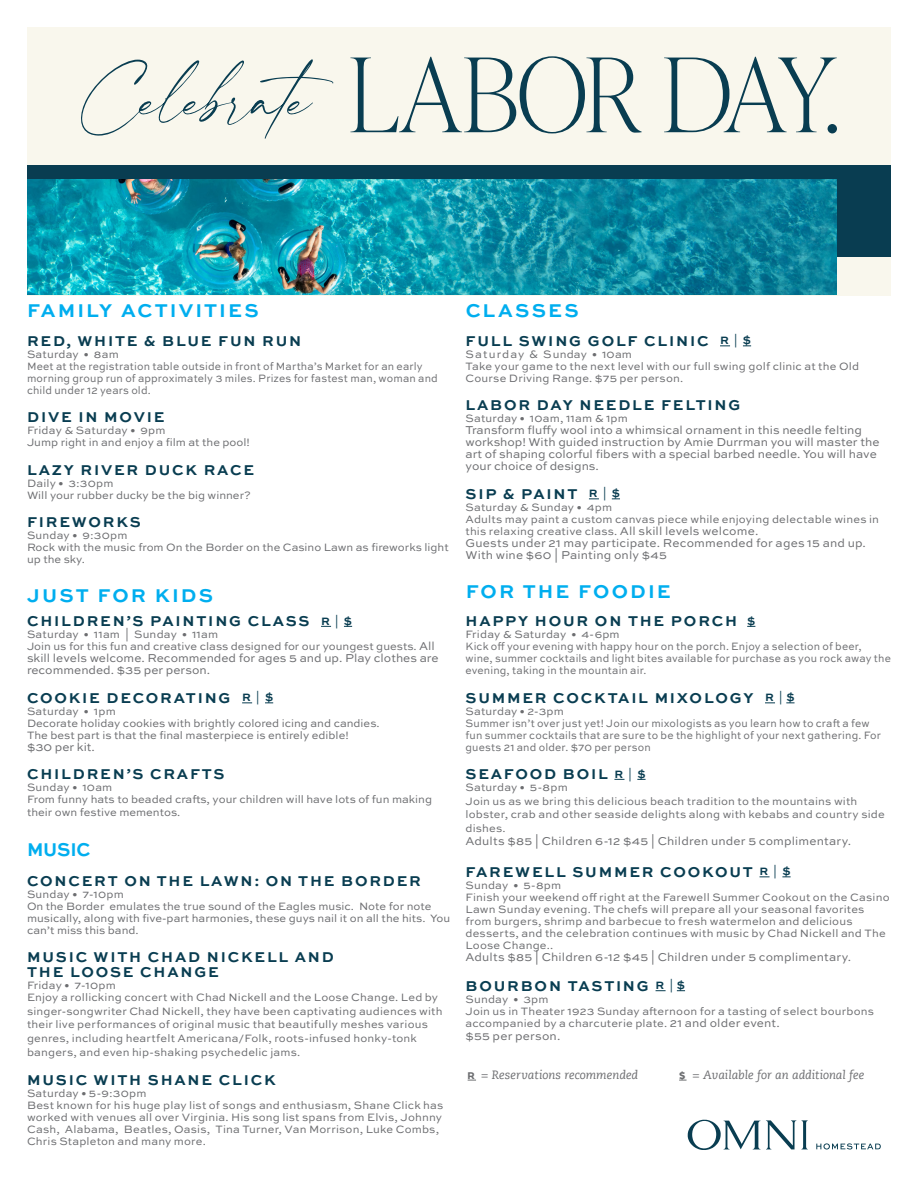
<style>
.page{position:relative;width:918px;height:1188px;background:#fff}
.page>*{position:absolute;margin:0;border:0;box-sizing:border-box;transform-origin:0 0}
.section_title{font:700 19.5px "Sweet Sans Pro";letter-spacing:.105em;color:#00aeef}
.section_title-2{font:700 19.5px "Sweet Sans Pro";letter-spacing:.105em;color:#00aeef;scale:.93 1}
.section_title-3{font:700 15px/15px "Sweet Sans Pro";letter-spacing:.12em;color:#093d51}
.section_title_1{font:700 15px "Sweet Sans Pro";letter-spacing:.12em;color:#093d51}
.section_title-4{font:12px/12px "Sweet Sans Pro";color:#6c6d70}
.t1{font:italic 12px "Caecilia Com 56";color:#6c6d70}
.section_title_1-2{font:12px "Sweet Sans Pro";letter-spacing:.02em;color:#6c6d70}
.section_title-5{font:11.4px "Sweet Sans Pro";letter-spacing:.1em;color:#6c6d70}
.section_title-6{font:11.25px/12px "Sweet Sans Pro";letter-spacing:.015em;color:#6c6d70}
.section_title_1-3{font:11.25px/12px "Sweet Sans Pro";letter-spacing:.015em;color:#6c6d70}
.s1{font-size:11.25px}
.s2{font-weight:400;font-size:11.25px}
.s3{font-size:12px}
.s4{font-family:"Arquitecta";font-weight:900;font-style:normal;font-size:11.25px}
</style>
<div class="page">
<div style="left:27px;top:27px;width:864px;height:269px;background:#f9f7ed"></div>
<div style="left:27px;top:165px;width:864px;height:91px;background:#093d51"></div>
<img style="left:27px;top:179px;width:810px;height:116px">
<svg style="left:81px;top:59px;width:253px;height:80px"></svg>
<svg style="left:350px;top:56px;width:487px;height:77px"></svg>
<svg style="left:816px;top:1143px;width:65px;height:7px"></svg>
<svg style="left:688px;top:1120px;width:72px;height:30px"></svg>
<svg style="left:766px;top:1120px;width:42px;height:29px"></svg>
<p class="section_title" style="left:27px;top:296px;width:233px">FAMILY ACTIVITIES</p>
<p class="section_title-3" style="left:27px;top:332px;width:276px">RED, WHITE &amp; BLUE FUN RUN</p>
<p class="section_title-6" style="left:27px;top:348px;width:412px">Saturday • 8am<br>Meet at the registration table outside in front of Martha’s Market for an early morning group run of approximately 3 miles. Prizes for fastest man, woman and child under 12 years old.</p>
<p class="section_title-3" style="left:27px;top:409px;width:139px">DIVE IN MOVIE</p>
<p class="section_title-6" style="left:27px;top:424px;width:225px">Friday &amp; Saturday • 9pm<br>Jump right in and enjoy a film at the pool!</p>
<p class="section_title-3" style="left:27px;top:461px;width:229px">LAZY RIVER DUCK RACE</p>
<p class="section_title-6" style="left:27px;top:477px;width:225px">Daily • 3:30pm<br>Will your rubber ducky be the big winner?</p>
<p class="section_title-3" style="left:27px;top:514px;width:115px">FIREWORKS</p>
<p class="section_title-6" style="left:27px;top:529px;width:423px">Sunday • 9:30pm<br>Rock with the music from On the Border on the Casino Lawn as fireworks light up the sky.</p>
<p class="section_title" style="left:27px;top:581px;width:187px">JUST FOR KIDS</p>
<p class="section_title-3" style="left:27px;top:613px;width:326px">CHILDREN’S PAINTING CLASS <span class="s1">R</span> <span class="s2">|</span> <span class="s1">$</span></p>
<p class="section_title-6" style="left:27px;top:628px;width:409px">Saturday • 11am | Sunday • 11am<br>Join us for this fun and creative class designed for our youngest guests. <span class="s3">All</span></p>
<p class="section_title-4" style="left:27px;top:652px;width:413px">skill levels welcome. Recommended for ages 5 and up. Play clothes are recommended. $35 per person.</p>
<p class="section_title-3" style="left:27px;top:689px;width:248px">COOKIE DECORATING <span class="s1">R</span> <span class="s2">|</span> <span class="s1">$</span></p>
<p class="section_title-6" style="left:27px;top:705px;width:354px">Saturday • 1pm<br>Decorate holiday cookies with brightly colored icing and candies.<br>The best part is that the final masterpiece is entirely edible!</p>
<p class="section_title-4" style="left:27px;top:740px;width:69px">$30 per kit.</p>
<p class="section_title-3" style="left:27px;top:766px;width:199px">CHILDREN’S CRAFTS</p>
<p class="section_title-6" style="left:27px;top:781px;width:407px">Sunday • 10am<br>From funny hats to beaded crafts, your children will have lots of fun making their own festive mementos.</p>
<p class="section_title-2" style="left:27px;top:835px;width:70px">MUSIC</p>
<p class="section_title-3" style="left:27px;top:872px;width:395px">CONCERT ON THE LAWN: ON THE BORDER</p>
<p class="section_title-6" style="left:27px;top:888px;width:425px">Sunday • 7-10pm<br>On the Border emulates the true sound of the Eagles music. Note for note musically, along with five-part harmonies, these guys nail it on all the hits. You can’t miss this band.</p>
<p class="section_title-3" style="left:27px;top:949px;width:308px">MUSIC WITH CHAD NICKELL AND<br>THE LOOSE CHANGE</p>
<p class="section_title-6" style="left:27px;top:979px;width:413px">Friday • 7-10pm<br>Enjoy a rollicking concert with Chad Nickell and the Loose Change. Led by</p>
<p class="section_title-6" style="left:27px;top:1004px;width:417px;line-height:13.8px">singer-songwriter Chad Nickell, they have been captivating audiences with their live performances of original music that beautifully meshes various genres, including heartfelt Americana/Folk, roots-infused honky-tonk bangers, and even hip-shaking psychedelic jams.</p>
<p class="section_title-3" style="left:27px;top:1071px;width:250px">MUSIC WITH SHANE CLICK</p>
<p class="section_title-6" style="left:27px;top:1086px;width:418px">Saturday • 5-9:30pm<br>Best known for his huge play list of songs and enthusiasm, Shane Click has worked with venues all over Virginia. His song list spans from Elvis, Johnny Cash, Alabama, Beatles, Oasis, Tina Turner, Van Morrison, Luke Combs, Chris Stapleton and many more.</p>
<p class="section_title" style="left:466px;top:296px;width:115px">CLASSES</p>
<p class="section_title-3" style="left:466px;top:332px;width:287px">FULL SWING GOLF CLINIC <span class="s1">R</span> <span class="s2">|</span> <span class="s1">$</span></p>
<p class="section_title-5" style="left:466px;top:346px;width:168px">Saturday &amp; S<span class="s1">unday • 10am</span></p>
<p class="section_title-6" style="left:465px;top:360px;width:395px">Take your game to the next level with our full swing golf clinic at the Old<br>Course Driving Range. $75 per person.</p>
<p class="section_title-3" style="left:466px;top:397px;width:276px">LABOR DAY NEEDLE FELTING</p>
<p class="section_title-6" style="left:465px;top:412px;width:164px">Saturday • 10am, 11am &amp; 1pm</p>
<p class="section_title-4" style="left:465px;top:424px;width:415px">Transform fluffy wool into a whimsical ornament in this needle felting workshop! With guided instruction by Amie Durrman you will master the art of shaping colorful fibers with a special barbed needle. You will have your choice of designs.</p>
<p class="section_title-3" style="left:466px;top:485px;width:156px">SIP &amp; PAINT <span class="s1">R</span> <span class="s2">|</span> <span class="s1">$</span></p>
<p class="section_title-6" style="left:465px;top:501px;width:415px">Saturday &amp; Sunday • 4pm<br>Adults may paint a custom canvas piece while enjoying delectable wines in this relaxing creative class. <span class="s3">All skill levels welcome.</span></p>
<p class="section_title-4" style="left:465px;top:536px;width:402px">Guests under 21 may participate. Recommended for ages 15 and up.<br>With wine $60 | Painting only $45</p>
<p class="section_title" style="left:466px;top:577px;width:207px">FOR THE FOODIE</p>
<p class="section_title-3" style="left:466px;top:613px;width:291px">HAPPY HOUR ON THE PORCH <span class="s1">$</span></p>
<p class="section_title-6" style="left:465px;top:628px;width:427px">Friday &amp; Saturday • 4-6pm<br>Kick off your evening with happy hour on the porch. Enjoy a selection of beer, wine, summer cocktails and light bites available for purchase as you rock away the evening, taking in the mountain air.</p>
<p class="section_title-3" style="left:466px;top:689px;width:330px">SUMMER COCKTAIL MIXOLOGY <span class="s1">R</span> <span class="s2">|</span> <span class="s1">$</span></p>
<p class="section_title-6" style="left:465px;top:705px;width:417px">Saturday • 2-3pm<br>Summer isn’t over just yet! Join our mixologists as you learn how to craft a few fun summer cocktails that are sure to be the highlight of your next gathering. For guests 21 and older. $70 per person</p>
<p class="section_title-3" style="left:466px;top:766px;width:181px">SEAFOOD BOIL <span class="s1">R</span> <span class="s2">|</span> <span class="s1">$</span></p>
<p class="section_title-6" style="left:465px;top:780px;width:421px;line-height:13.5px">Saturday • 5-8pm<br>Join us as we bring this delicious beach tradition to the mountains with lobster, crab and other seaside delights along with kebabs and country side dishes.</p>
<p class="section_title-4" style="left:465px;top:835px;width:387px">Adults $85 | Children 6-12 $45 | Children under 5 complimentary.</p>
<p class="section_title-3" style="left:466px;top:863px;width:326px">FAREWELL SUMMER COOKOUT <span class="s1">R</span> <span class="s2">|</span> <span class="s1">$</span></p>
<p class="section_title-6" style="left:465px;top:879px;width:426px">Sunday • 5-8pm<br>Finish your weekend off right at the Farewell Summer Cookout on the Casino Lawn Sunday evening. The chefs will prepare all your seasonal favorites from burgers, shrimp and barbecue to fresh watermelon and delicious desserts, and the celebration continues with music by Chad Nickell and The Loose Change..</p>
<p class="section_title-4" style="left:465px;top:950px;width:387px">Adults $85 | Children 6-12 $45 | Children under 5 complimentary.</p>
<p class="section_title_1" style="left:466px;top:974px;width:221px">BOURBON TASTING <span class="s1">R</span> <span class="s2">|</span> <span class="s1">$</span></p>
<p class="section_title_1-3" style="left:465px;top:993px;width:410px">Sunday • 3pm<br>Join us in Theater 1923 Sunday afternoon for a tasting of select bourbons accompanied by a charcuterie plate. <span class="s3">21 and older event.</span></p>
<p class="section_title_1-2" style="left:465px;top:1027px;width:96px">$55 per person.</p>
<p class="t1" style="left:468px;top:1067px;width:172px"><span class="s4">R</span> = Reservations recommended</p>
<p class="t1" style="left:679px;top:1067px;width:187px"><span class="s4">$</span> = Available for an additional fee</p>
</div>
